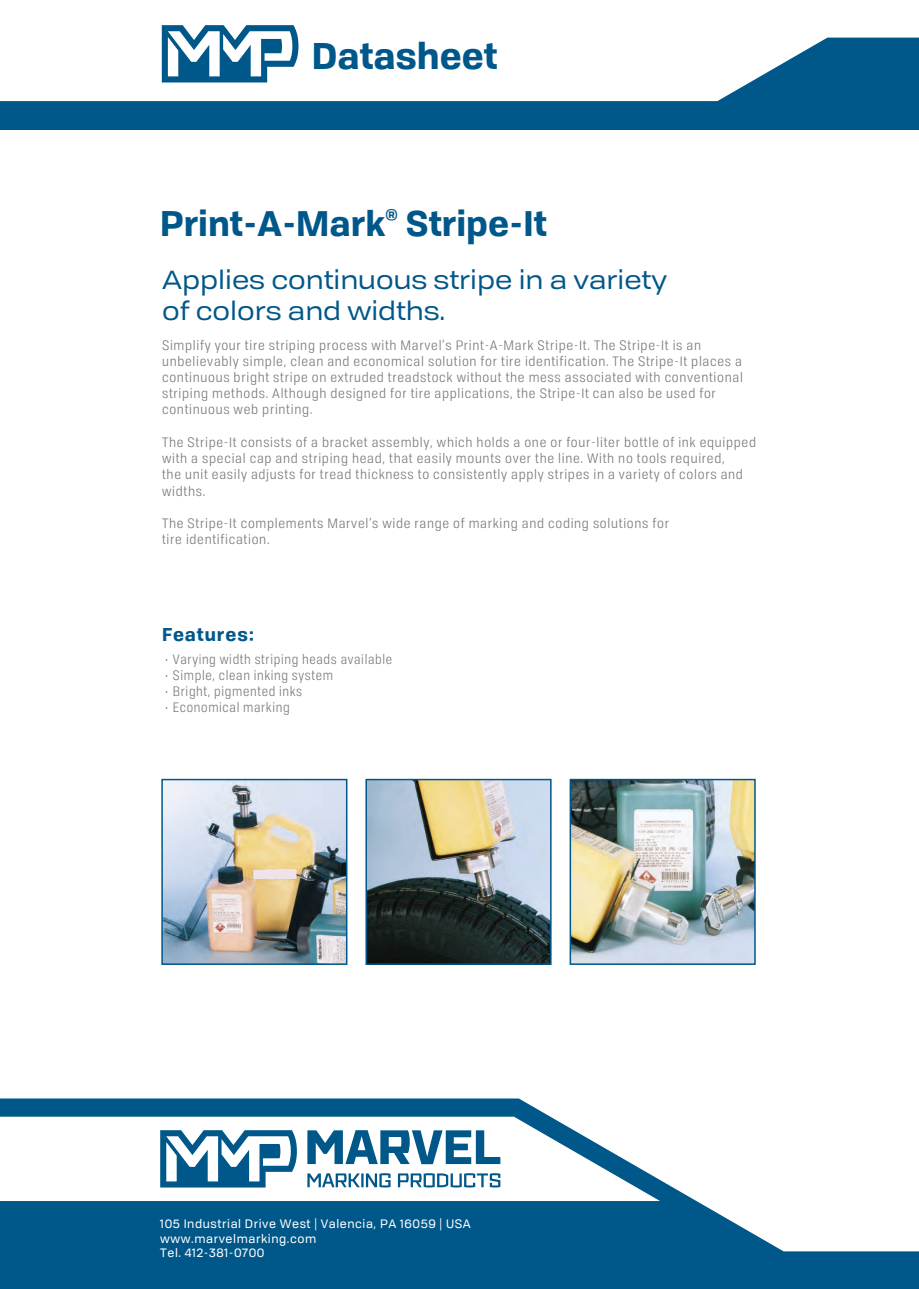
<style>
.page{position:relative;width:919px;height:1289px;background:#fff}
.page>*{position:absolute;margin:0;border:0;box-sizing:border-box;transform-origin:0 0}
.t1{font:700 36px "Tofino Pro Personal";color:#005789}
.t2{font:700 34.5px "Tofino Pro Personal";color:#005789}
.t3{font:25.5px/30.6px "Tofino Pro Personal Wide";color:#005789}
.t4{font:700 18px "Tofino Pro Personal";letter-spacing:.05em;color:#005789}
.t5{font:700 15px "Tofino Pro Personal";color:#005789}
.t6{font:13.5px/16.2px "Tofino Pro Personal Narrow";letter-spacing:.05em;color:#787878;scale:1.06 1}
.t7{font:13.5px "Tofino Pro Personal Narrow";letter-spacing:.05em;color:#787878}
.t8{font:12px/14.4px "Tofino Pro Personal";letter-spacing:.05em;color:#fff}
</style>
<div class="page">
<svg style="left:0;top:1098px;width:918px;height:190px;fill:#005789"></svg>
<svg style="left:0;top:1116px;width:660px;height:84px"></svg>
<svg style="left:160px;top:1130px;width:137px;height:57px"></svg>
<svg style="left:307px;top:1130px;width:193px;height:34px"></svg>
<svg style="left:307px;top:1173px;width:83px;height:14px"></svg>
<svg style="left:398px;top:1173px;width:102px;height:14px"></svg>
<div style="left:0;top:0;width:918px;height:130px;background:#005789"></div>
<svg style="left:0;top:0;width:918px;height:101px;background:#e3ecf2"></svg>
<svg style="left:162px;top:25px;width:136px;height:57px"></svg>
<img style="left:164px;top:781px;width:180px;height:180px">
<div style="left:161px;top:778px;width:186px;height:186px;border:2px solid #005789"></div>
<img style="left:368px;top:781px;width:180px;height:180px">
<div style="left:365px;top:778px;width:186px;height:186px;border:2px solid #005789"></div>
<img style="left:572px;top:781px;width:180px;height:180px">
<div style="left:569px;top:778px;width:186px;height:186px;border:2px solid #005789"></div>
<svg style="left:214px;top:894px;width:24px;height:4px"></svg>
<svg style="left:253px;top:869px;width:43px;height:10px"></svg>
<div style="left:639px;top:812px;width:48px;height:7px;background:#f5fbfe"></div>
<h1 class="t1" style="left:312px;top:26px;width:187px">Datasheet</h1>
<p class="t5" style="left:385px;top:202px;width:14px">®</p>
<h2 class="t2" style="left:160px;top:195px;width:388px">Print-A-Mark Stripe-It</h2>
<h3 class="t3" style="left:162px;top:262px;width:506px">Applies continuous stripe in a variety of colors and widths.</h3>
<p class="t6" style="left:162px;top:336px;width:549px">Simplify your tire striping process with Marvel’s Print-A-Mark Stripe-It. The Stripe-It is an unbelievably simple, clean and economical solution for tire identification. The Stripe-It places a continuous bright stripe on extruded treadstock without the mess associated with conventional striping methods. Although designed for tire applications, the Stripe-It can also be used for continuous web printing.</p>
<p class="t6" style="left:162px;top:433px;width:561px">The Stripe-It consists of a bracket assembly, which holds a one or four-liter bottle of ink equipped with a special cap and striping head, that easily mounts over the line. With no tools required,<br>the unit easily adjusts for tread thickness to consistently apply stripes in a variety of colors and widths.</p>
<p class="t6" style="left:162px;top:514px;width:479px">The Stripe-It complements Marvel’s wide range of marking and coding solutions for tire identification.</p>
<h3 class="t4" style="left:162px;top:620px;width:94px">Features:</h3>
<p class="t7" style="left:164px;top:649px;width:230px">• Varying width striping heads available</p>
<p class="t7" style="left:164px;top:665px;width:170px">• Simple, clean inking system</p>
<p class="t7" style="left:164px;top:682px;width:140px">• Bright, pigmented inks</p>
<p class="t7" style="left:164px;top:698px;width:127px">• Economical marking</p>
<p class="t8" style="left:160px;top:1215px;width:312px">105 Industrial Drive West | Valencia, PA 16059 | USA www.marvelmarking.com<br>Tel. 412-381-0700</p>
</div>
